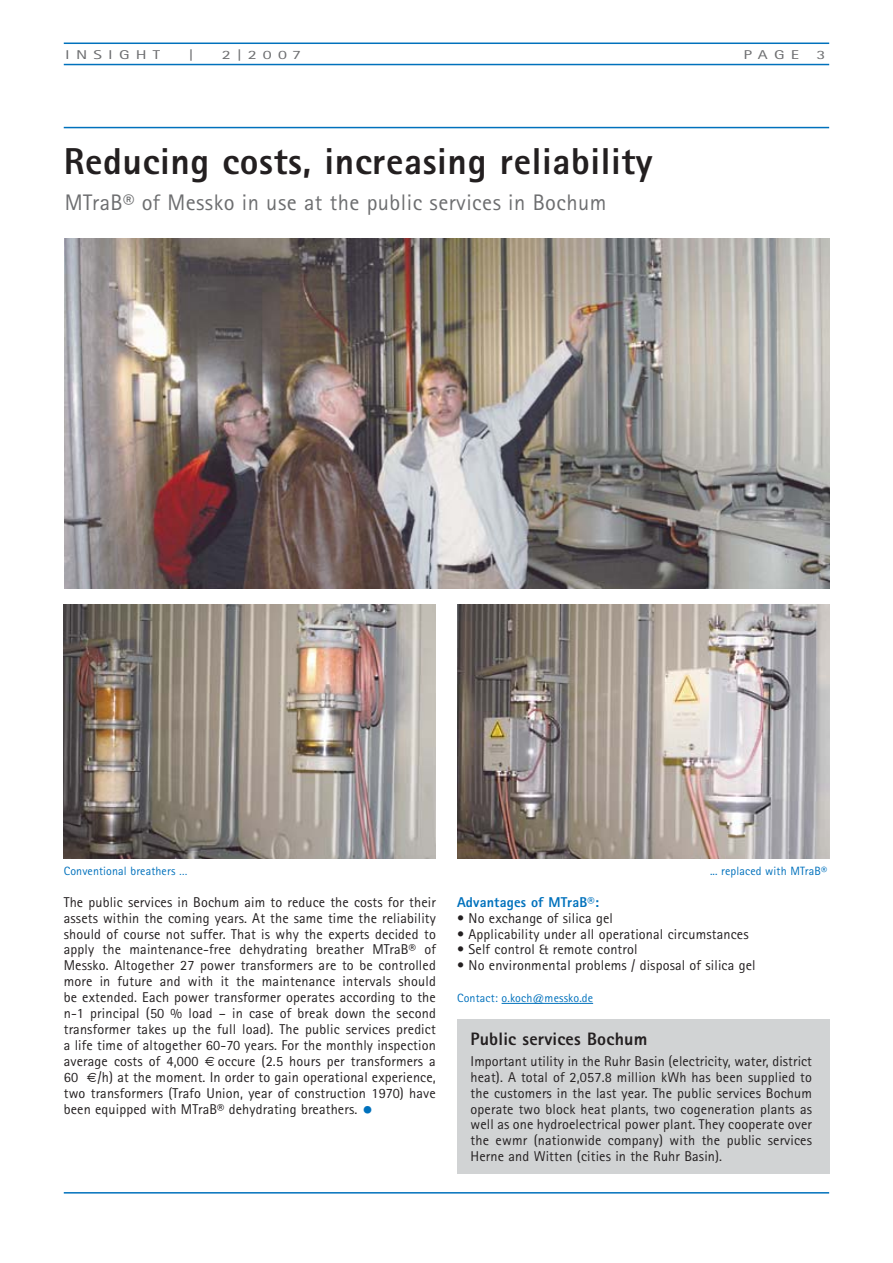
<style>
.page{position:relative;width:893px;height:1263px;background:#fff}
.page>*{position:absolute;margin:0;border:0;box-sizing:border-box;transform-origin:0 0}
.t1{font:800 37.5px "Rotis Sans Serif";letter-spacing:.015em;color:#231f20}
.t2{font:22.5px "Rotis Sans Serif";letter-spacing:.02em;color:#6d6e70}
.t3{font:800 18px "Rotis Sans Serif";letter-spacing:.01em;color:#231f20}
.t4{font:14.25px/15.9px "Rotis Sans Serif";letter-spacing:.01em;color:#231f20;text-align:justify}
.t5{font:800 14.25px "Rotis Sans Serif";letter-spacing:.01em;color:#0071bc}
.t6{font:12.75px "Rotis Sans Serif";letter-spacing:.345em;color:#6d6e70;scale:1.4 1}
.t7{font:12px "Rotis Sans Serif";letter-spacing:.01em;color:#0071bc}
.s1{font-weight:800;font-size:21px;color:#0071bc}
</style>
<div class="page">
<hr style="left:64px;top:43px;width:765px;height:1px;background:#0071bc">
<hr style="left:64px;top:64px;width:765px;height:1px;background:#0071bc">
<hr style="left:64px;top:127px;width:765px;height:1px;background:#0071bc">
<hr style="left:64px;top:1192px;width:765px;height:1px;background:#0071bc">
<hr style="left:502px;top:1003px;width:91px;height:1px;background:#0071bc">
<img style="left:64px;top:604px;width:372px;height:255px">
<img style="left:457px;top:604px;width:372px;height:255px">
<img style="left:64px;top:239px;width:765px;height:349px">
<div style="left:457px;top:1019px;width:372px;height:154px;background:#d1d3d4"></div>
<p class="t6" style="left:65px;top:50px;width:69px">INSIGHT</p>
<p class="t6" style="left:189px;top:50px;width:5px">|</p>
<p class="t6" style="left:222px;top:50px;width:58px">2|2007</p>
<p class="t6" style="left:744px;top:50px;width:41px">PAGE</p>
<p class="t6" style="left:816px;top:50px;width:8px">3</p>
<h1 class="t1" style="left:64px;top:149px;width:590px">Reducing costs, increasing reliability</h1>
<h2 class="t2" style="left:65px;top:194px;width:543px">MTraB® of Messko in use at the public services in Bochum</h2>
<p class="t7" style="left:64px;top:867px;width:125px">Conventional breathers …</p>
<p class="t7" style="left:710px;top:867px;width:118px">... replaced with MTraB®</p>
<p class="t4" style="left:64px;top:895px;width:374px">The public services in Bochum aim to reduce the costs for their assets within the coming years. At the same time the reliability should of course not suffer. That is why the experts decided to apply the maintenance-free dehydrating breather MTraB® of Messko. Altogether 27 power transformers are to be controlled more in future and with it the maintenance intervals should be extended. Each power transformer operates according to the n-1 principal (50 % load – in case of break down the second transformer takes up the full load). The public services predict a life time of altogether 60-70 years. For the monthly inspection average costs of 4,000</p>
<p class="t4" style="left:218px;top:1054px;width:219px">occure (2.5 hours per transformers a</p>
<p class="t4" style="left:64px;top:1070px;width:374px;text-indent:34px">/h) at the moment. In order to gain operational experience, two transformers (Trafo Union, year of construction 1970) have been equipped with MTraB® dehydrating breathers. <span class="s1">•</span></p>
<p class="t4" style="left:64px;top:1070px;width:16px">60</p>
<p class="t5" style="left:457px;top:897px;width:143px">Advantages of MTraB®:</p>
<p class="t4" style="left:457px;top:911px;width:157px">• No exchange of silica gel</p>
<p class="t4" style="left:457px;top:927px;width:293px">• Applicability under all operational circumstances</p>
<p class="t4" style="left:457px;top:943px;width:182px">• Self control &amp; remote control</p>
<p class="t4" style="left:457px;top:959px;width:300px">• No environmental problems / disposal of silica gel</p>
<p class="t7" style="left:457px;top:994px;width:138px">Contact: o.koch@messko.de</p>
<p class="t3" style="left:471px;top:1033px;width:178px">Public services Bochum</p>
<p class="t4" style="left:471px;top:1054px;width:343px">Important utility in the Ruhr Basin (electricity, water, district heat). A total of 2,057.8 million kWh has been supplied to the customers in the last year. The public services Bochum operate two block heat plants, two cogeneration plants as well as one hydroelectrical power plant. They cooperate over the ewmr (nationwide company) with the public services Herne and Witten (cities in the Ruhr Basin).</p>
</div>
